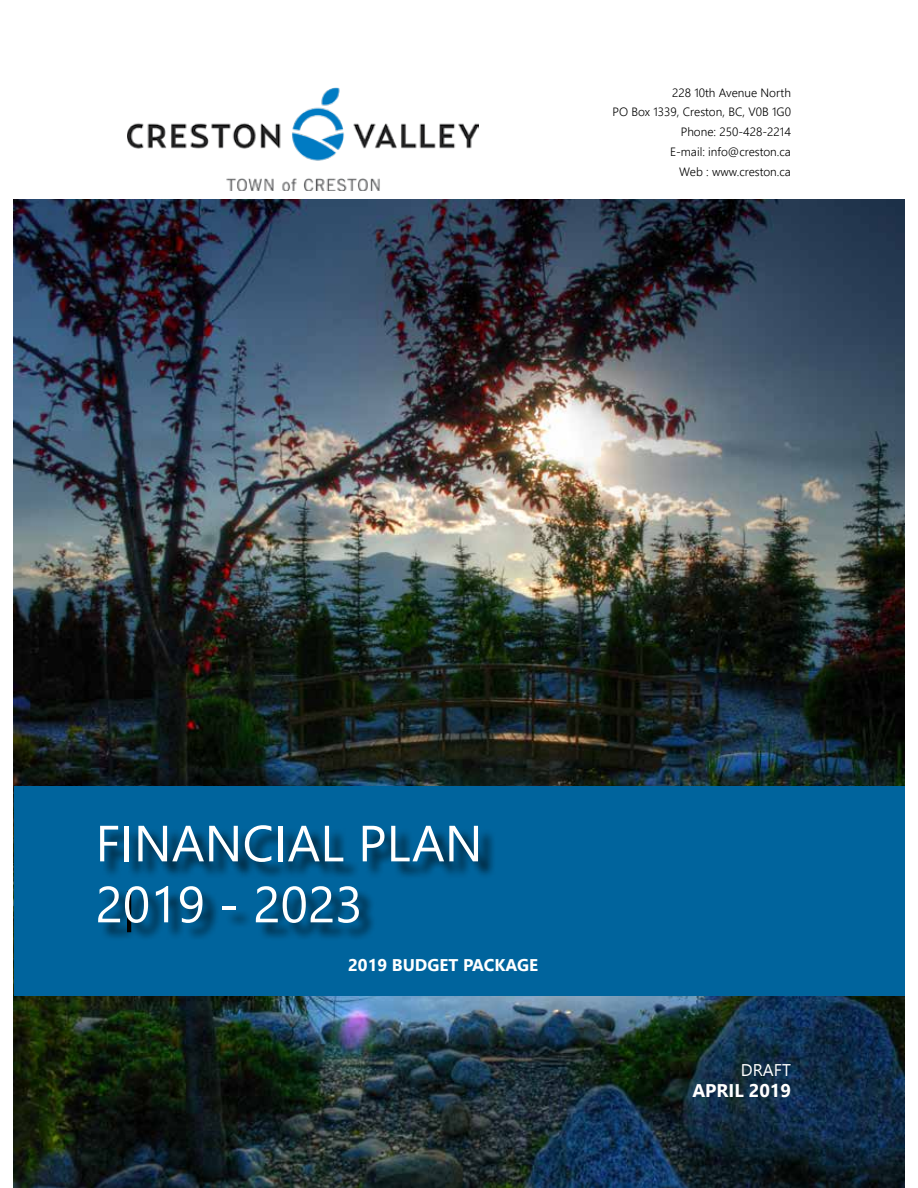
<style>
.page{position:relative;width:918px;height:1188px;background:#fff}
.page>*{position:absolute;margin:0;border:0;box-sizing:border-box;transform-origin:0 0}
.t1{font:50.85px/60.9px "Leelawadee";color:#fff}
.t2{font:700 18.3px "Leelawadee";color:#fff}
.t3{font:700 16.95px "Nirmala UI";color:#fff}
.t4{font:16.95px "Leelawadee";color:#fff}
.t5{font:300 12px/19.8px "Leelawadee UI";color:#000;text-align:right}
</style>
<div class="page">
<img style="left:14px;top:200px;width:890px;height:988px">
<div style="left:14px;top:786px;width:890px;height:210px;background:#00649d"></div>
<div style="left:101px;top:828px;width:396px;height:114px;background:#000;opacity:.75"></div>
<img style="left:127px;top:88px;width:352px;height:103px">
<p class="t5" style="left:613px;top:82px;width:180px">228 10th Avenue North<br>PO Box 1339, Creston, BC, V0B 1G0<br>Phone: 250-428-2214<br>E-mail: info@creston.ca<br>Web : www.creston.ca</p>
<h1 class="t1" style="left:95px;top:813px;width:389px">FINANCIAL PLAN<br>2019 - 2023</h1>
<h3 class="t3" style="left:348px;top:950px;width:191px">2019 BUDGET PACKAGE</h3>
<h3 class="t4" style="left:741px;top:1060px;width:52px">DRAFT</h3>
<h2 class="t2" style="left:692px;top:1080px;width:100px">APRIL 2019</h2>
</div>
